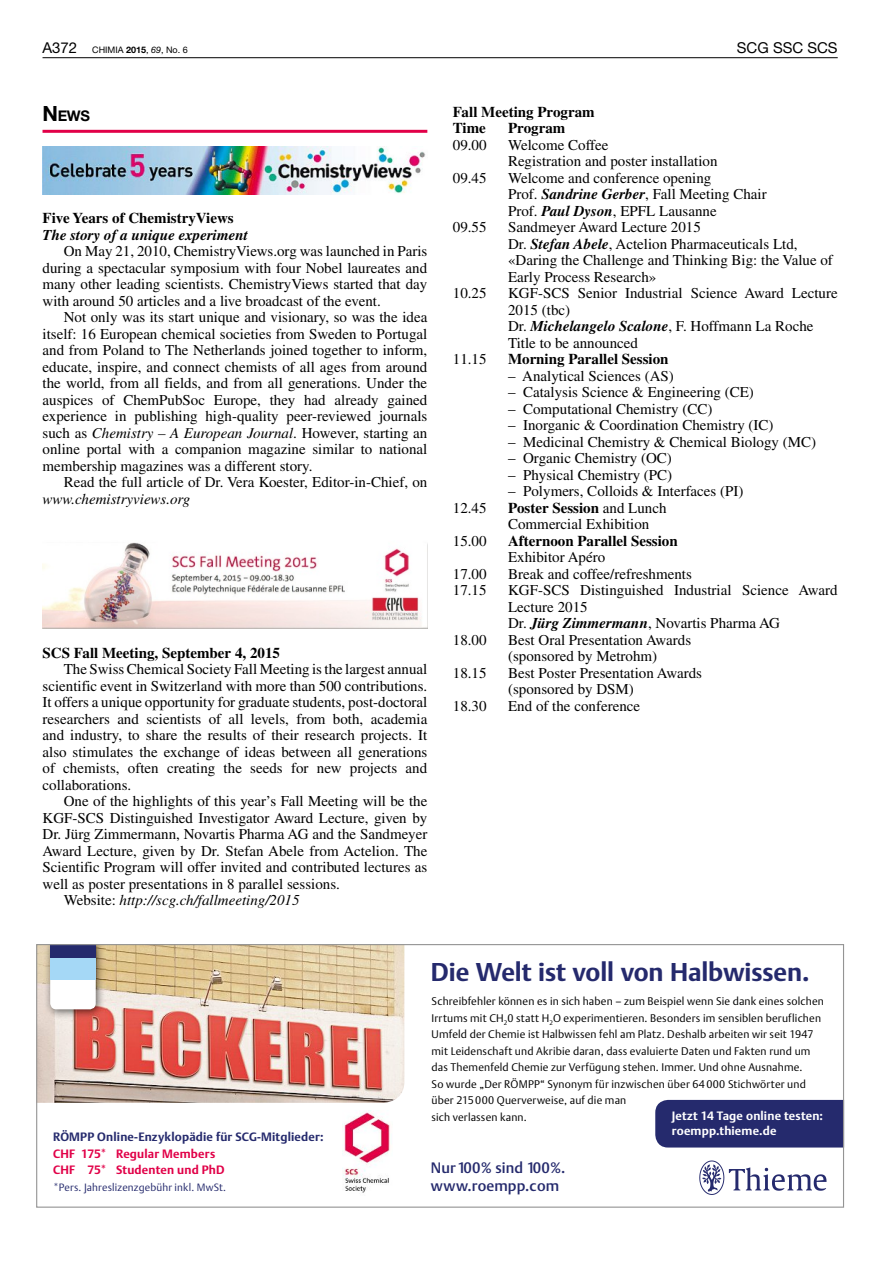
<style>
.page{position:relative;width:893px;height:1263px;background:#fff}
.page>*{position:absolute;margin:0;border:0;box-sizing:border-box;transform-origin:0 0}
.t1{font:700 25.5px "Thieme Argo 2008";letter-spacing:-.005em;color:#252a6d}
.t2{font:15px/16.5px "Times LT Std";color:#000}
.t3{font:700 15px/16.5px "Times LT Std";color:#000}
.t4{font:italic 15px "Times LT Std";color:#000}
.t5{font:500 15px/18px "Thieme Argo 2008";letter-spacing:.005em;color:#252a6d}
.t6{font:italic 700 15px "Times LT Std";color:#000}
.t7{font:15px "Helvetica Neue LT Std";color:#000}
.t8{font:700 14.7px "Helvetica Neue LT Std";color:#000}
.t9{font:700 12px "Thieme Argo 2008";letter-spacing:.015em;color:#252a6d}
.t10{font:700 12px/16.5px "Thieme Argo 2008";letter-spacing:.015em;color:#e10048}
.t11{font:700 12px/15px "Thieme Argo 2008";letter-spacing:.015em;color:#fff}
.t12{font:300 10.95px/16.5px "Thieme Argo 2008";letter-spacing:.015em;color:#000}
.t13{font:300 10.5px "Thieme Argo 2008";letter-spacing:.015em;color:#252a6d}
.t14{font:9px "Helvetica Neue LT Std";color:#000}
.s1{font-size:15px}
.s2{font-weight:700}
.s3{font-style:italic}
.s4{font-size:21px}
.s5{font-style:normal}
.s6{font-weight:700;font-style:italic}
</style>
<div class="page">
<hr style="left:43px;top:57px;width:795px;height:1px;background:#000">
<hr style="left:43px;top:130px;width:384px;height:3px;background:#e10048">
<img style="left:43px;top:147px;width:383px;height:47px">
<img style="left:43px;top:542px;width:384px;height:87px">
<img style="left:699px;top:1160px;width:128px;height:35px">
<img style="left:38px;top:946px;width:366px;height:157px">
<img style="left:343px;top:1110px;width:47px;height:83px">
<img style="left:43px;top:946px;width:63px;height:73px">
<svg style="left:50px;top:980px;width:46px;height:29px"></svg>
<div style="left:50px;top:944px;width:46px;height:14px;background:#252a6d"></div>
<div style="left:50px;top:958px;width:46px;height:22px;background:#a5d8f6"></div>
<div style="left:655px;top:1100px;width:187px;height:47px;background:#252a6d"></div>
<div style="left:36px;top:944px;width:808px;height:264px;border:1px solid #949494"></div>
<p class="t14" style="left:43px;top:45px;width:147px"><span class="s1">A372</span> CHIMIA <span class="s2">2015</span>, <span class="s3">69</span>, No. 6</p>
<p class="t7" style="left:737px;top:39px;width:102px">SCG SSC SCS</p>
<p class="t8" style="left:43px;top:107px;width:49px"><span class="s4">N</span>EWS</p>
<p class="t3" style="left:43px;top:209px;width:193px">Five Years of ChemistryViews</p>
<p class="t6" style="left:43px;top:226px;width:207px">The story of a unique experiment</p>
<p class="t2" style="left:43px;top:243px;width:386px;text-align:justify;text-indent:21px">On May 21, 2010, ChemistryViews.org was launched in Paris during a spectacular symposium with four Nobel laureates and many other leading scientists. ChemistryViews started that day with around 50 articles and a live broadcast of the event.</p>
<p class="t2" style="left:43px;top:309px;width:386px;text-align:justify;text-indent:21px">Not only was its start unique and visionary, so was the idea itself: 16 European chemical societies from Sweden to Portugal and from Poland to The Netherlands joined together to inform, educate, inspire, and connect chemists of all ages from around the world, from all fields, and from all generations. Under the auspices of ChemPubSoc Europe, they had already gained experience in publishing high-quality peer-reviewed journals such as <span class="s3">Chemistry – A European Journal</span>. However, starting an online portal with a companion magazine similar to national membership magazines was a different story.</p>
<p class="t2" style="left:64px;top:474px;width:365px">Read the full article of Dr. Vera Koester, Editor-in-Chief, on</p>
<p class="t4" style="left:43px;top:490px;width:149px">www.chemistryviews.org</p>
<p class="t3" style="left:43px;top:644px;width:239px">SCS Fall Meeting, September 4, 2015</p>
<p class="t2" style="left:43px;top:661px;width:386px;text-align:justify;text-indent:21px">The Swiss Chemical Society Fall Meeting is the largest annual scientific event in Switzerland with more than 500 contributions.<br>It offers a unique opportunity for graduate students, post-doctoral researchers and scientists of all levels, from both, academia and industry, to share the results of their research projects. It also stimulates the exchange of ideas between all generations of chemists, often creating the seeds for new projects and collaborations.</p>
<p class="t2" style="left:64px;top:793px;width:365px">One of the highlights of this year’s Fall Meeting will be the</p>
<p class="t2" style="left:43px;top:809px;width:386px">KGF-SCS Distinguished Investigator Award Lecture, given by</p>
<p class="t2" style="left:43px;top:826px;width:386px">Dr. Jürg Zimmermann, Novartis Pharma AG and the Sandmeyer</p>
<p class="t2" style="left:43px;top:842px;width:386px">Award Lecture, given by Dr. Stefan Abele from Actelion. The</p>
<p class="t2" style="left:43px;top:859px;width:386px">Scientific Program will offer invited and contributed lectures as</p>
<p class="t2" style="left:43px;top:875px;width:299px">well as poster presentations in 8 parallel sessions.</p>
<p class="t4" style="left:64px;top:892px;width:237px"><span class="s5">Website:</span> http://scg.ch/fallmeeting/2015</p>
<p class="t3" style="left:453px;top:103px;width:143px">Fall Meeting Program<br>Time</p>
<p class="t3" style="left:508px;top:119px;width:59px">Program</p>
<p class="t2" style="left:453px;top:136px;width:35px">09.00</p>
<p class="t2" style="left:508px;top:136px;width:211px">Welcome Coffee<br>Registration and poster installation</p>
<p class="t2" style="left:453px;top:169px;width:35px">09.45</p>
<p class="t2" style="left:508px;top:169px;width:260px">Welcome and conference opening<br>Prof. <span class="s6">Sandrine Gerber</span>, Fall Meeting Chair<br>Prof. <span class="s6">Paul Dyson</span>, EPFL Lausanne</p>
<p class="t2" style="left:453px;top:219px;width:35px">09.55</p>
<p class="t2" style="left:508px;top:219px;width:326px">Sandmeyer Award Lecture 2015<br>Dr. <span class="s6">Stefan Abele</span>, Actelion Pharmaceuticals Ltd, «Daring the Challenge and Thinking Big: the Value of Early Process Research»</p>
<p class="t2" style="left:453px;top:285px;width:35px">10.25</p>
<p class="t2" style="left:508px;top:285px;width:331px">KGF-SCS Senior Industrial Science Award Lecture<br>2015 (tbc)<br>Dr. <span class="s6">Michelangelo Scalone</span>, F. Hoffmann La Roche<br>Title to be announced</p>
<p class="t2" style="left:453px;top:351px;width:35px">11.15</p>
<p class="t3" style="left:508px;top:350px;width:162px">Morning Parallel Session</p>
<p class="t2" style="left:508px;top:367px;width:167px">– Analytical Sciences (AS)</p>
<p class="t2" style="left:508px;top:384px;width:247px">– Catalysis Science &amp; Engineering (CE)</p>
<p class="t2" style="left:508px;top:400px;width:206px">– Computational Chemistry (CC)</p>
<p class="t2" style="left:508px;top:417px;width:267px">– Inorganic &amp; Coordination Chemistry (IC)</p>
<p class="t2" style="left:508px;top:433px;width:309px">– Medicinal Chemistry &amp; Chemical Biology (MC)</p>
<p class="t2" style="left:508px;top:450px;width:165px">– Organic Chemistry (OC)</p>
<p class="t2" style="left:508px;top:466px;width:166px">– Physical Chemistry (PC)</p>
<p class="t2" style="left:508px;top:483px;width:237px">– Polymers, Colloids &amp; Interfaces (PI)</p>
<p class="t2" style="left:453px;top:499px;width:35px">12.45</p>
<p class="t2" style="left:508px;top:499px;width:160px"><span class="s2">Poster Session</span> and Lunch<br>Commercial Exhibition</p>
<p class="t2" style="left:453px;top:532px;width:35px">15.00</p>
<p class="t3" style="left:508px;top:532px;width:171px">Afternoon Parallel Session</p>
<p class="t2" style="left:508px;top:549px;width:99px">Exhibitor Apéro</p>
<p class="t2" style="left:453px;top:565px;width:35px">17.00</p>
<p class="t2" style="left:508px;top:565px;width:185px">Break and coffee/refreshments</p>
<p class="t2" style="left:453px;top:582px;width:35px">17.15</p>
<p class="t2" style="left:508px;top:582px;width:331px">KGF-SCS Distinguished Industrial Science Award<br>Lecture 2015<br>Dr. <span class="s6">Jürg Zimmermann</span>, Novartis Pharma AG</p>
<p class="t2" style="left:453px;top:631px;width:35px">18.00</p>
<p class="t2" style="left:508px;top:631px;width:185px">Best Oral Presentation Awards (sponsored by Metrohm)</p>
<p class="t2" style="left:453px;top:664px;width:35px">18.15</p>
<p class="t2" style="left:508px;top:664px;width:195px">Best Poster Presentation Awards (sponsored by DSM)</p>
<p class="t2" style="left:453px;top:697px;width:35px">18.30</p>
<p class="t2" style="left:508px;top:697px;width:134px">End of the conference</p>
<p class="t9" style="left:53px;top:1129px;width:272px">RÖMPP Online-Enzyklopädie für SCG-Mitglieder:</p>
<p class="t10" style="left:53px;top:1145px;width:173px">CHF 175* Regular Members<br>CHF 75* Studenten und PhD</p>
<p class="t13" style="left:53px;top:1180px;width:174px">*Pers. Jahreslizenzgebühr inkl. MwSt.</p>
<h1 class="t1" style="left:431px;top:955px;width:380px">Die Welt ist voll von Halbwissen.</h1>
<p class="t12" style="left:431px;top:993px;width:394px">Schreibfehler können es in sich haben – zum Beispiel wenn Sie dank eines solchen Irrtums mit CH<sub>2</sub>0 statt H<sub>2</sub>O experimentieren. Besonders im sensiblen beruflichen Umfeld der Chemie ist Halbwissen fehl am Platz. Deshalb arbeiten wir seit 1947 mit Leidenschaft und Akribie daran, dass evaluierte Daten und Fakten rund um das Themenfeld Chemie zur Verfügung stehen. Immer. Und ohne Ausnahme.<br>So wurde „Der RÖMPP“ Synonym für inzwischen über 64000 Stichwörter und über 215000 Querverweise, auf die man<br>sich verlassen kann.</p>
<p class="t11" style="left:672px;top:1108px;width:153px">Jetzt 14 Tage online testen: roempp.thieme.de</p>
<p class="t5" style="left:431px;top:1158px;width:136px">Nur100% sind 100%. www.roempp.com</p>
</div>
